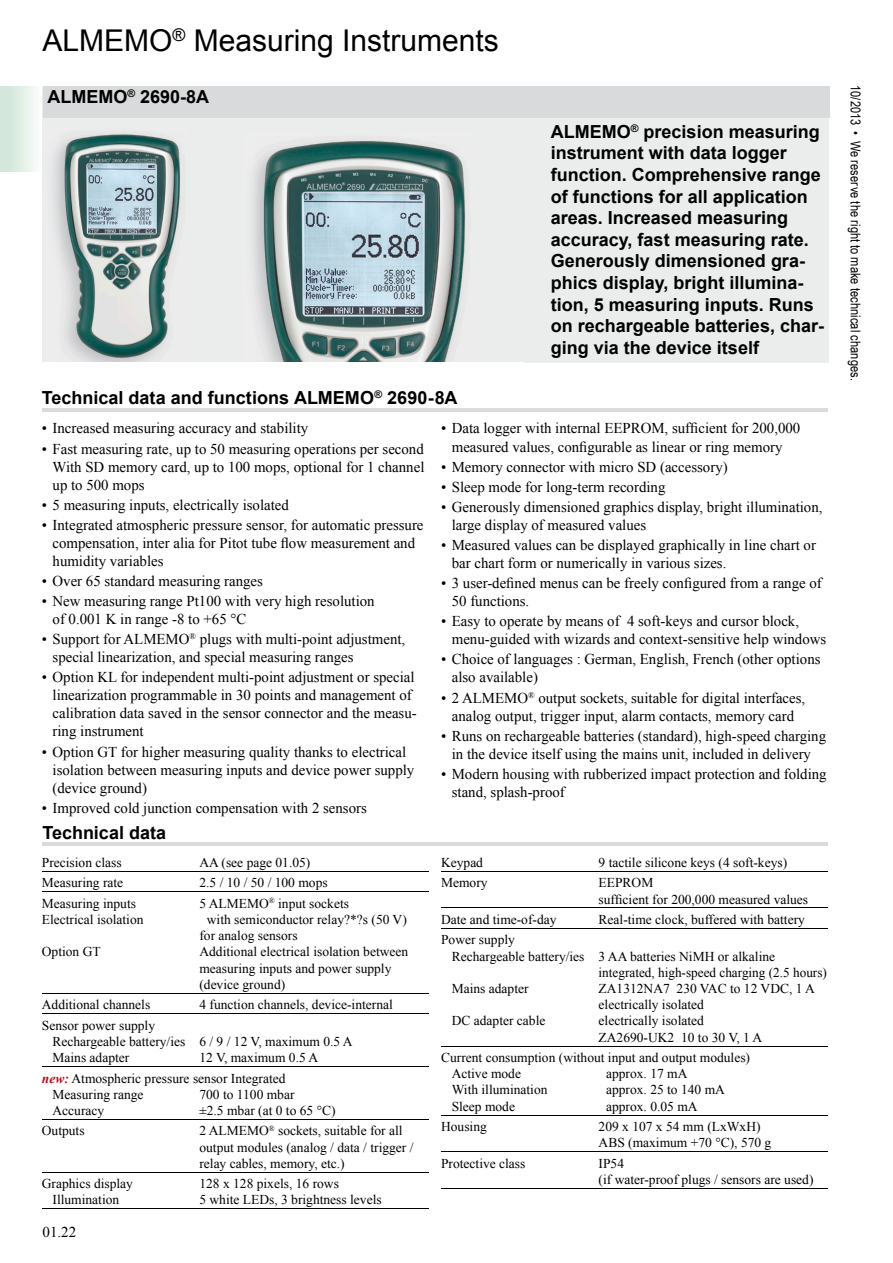
<style>
.page{position:relative;width:893px;height:1263px;background:#fff}
.page>*{position:absolute;margin:0;border:0;box-sizing:border-box;transform-origin:0 0}
.t1{font:30px "Arial";color:#000}
.t2{font:700 18px/21.6px "Arial";color:#000}
.t3{font:15px/18px "Times New Roman";color:#000}
.t4{font:13.5px/16.2px "Times New Roman";color:#000}
.t5{font:13.5px "Arial Narrow";letter-spacing:.005em;color:#000}
.s1{font-weight:700;font-style:italic;color:#bd0e1e}
</style>
<div class="page">
<div style="left:0;top:86px;width:43px;height:85px;background:linear-gradient(to right,#cbe3d5,#fcfdfc)"></div>
<div style="left:42px;top:87px;width:787px;height:276px;background:#ebeded"></div>
<div style="left:43px;top:86px;width:787px;height:32px;background:#d9dadb"></div>
<hr style="left:42px;top:409px;width:785px;height:3px;background:#d9dadb">
<hr style="left:43px;top:843px;width:785px;height:3px;background:#d9dadb">
<img style="left:44px;top:147px;width:143px;height:216px">
<img style="left:60px;top:133px;width:124px;height:227px">
<hr style="left:42px;top:871px;width:386px;height:1px;background:#000">
<hr style="left:42px;top:891px;width:386px;height:1px;background:#000">
<hr style="left:42px;top:993px;width:386px;height:1px;background:#000">
<hr style="left:42px;top:1013px;width:386px;height:1px;background:#000">
<hr style="left:42px;top:1066px;width:386px;height:1px;background:#000">
<hr style="left:42px;top:1119px;width:386px;height:1px;background:#000">
<hr style="left:42px;top:1172px;width:386px;height:1px;background:#000">
<hr style="left:42px;top:1209px;width:386px;height:1px;background:#000">
<hr style="left:441px;top:871px;width:386px;height:1px;background:#000">
<hr style="left:441px;top:908px;width:386px;height:1px;background:#000">
<hr style="left:441px;top:928px;width:386px;height:1px;background:#000">
<hr style="left:441px;top:1046px;width:386px;height:1px;background:#000">
<hr style="left:441px;top:1115px;width:386px;height:1px;background:#000">
<hr style="left:441px;top:1151px;width:386px;height:1px;background:#000">
<hr style="left:441px;top:1188px;width:386px;height:1px;background:#000">
<img style="left:255px;top:140px;width:218px;height:223px">
<h1 class="t1" style="left:43px;top:20px;width:458px">ALMEMO<sup>®</sup> Measuring Instruments</h1>
<p class="t2" style="left:47px;top:87px;width:163px">ALMEMO<sup>®</sup> 2690-8A</p>
<p class="t2" style="left:42px;top:388px;width:417px">Technical data and functions ALMEMO<sup>®</sup> 2690-8A</p>
<p class="t2" style="left:551px;top:121px;width:275px">ALMEMO<sup>®</sup> precision measuring instrument with data logger function. Comprehensive range of functions for all application areas. Increased measuring accuracy, fast measuring rate.<br>Generously dimensioned gra&shy;phics display, bright illumina&shy;tion, 5 measuring inputs. Runs on rechargeable batteries, char&shy;ging via the device itself</p>
<p class="t3" style="left:42px;top:419px;width:268px">• Increased measuring accuracy and stability</p>
<p class="t3" style="left:53px;top:439px;width:373px;text-align:justify;text-indent:-11px">• Fast measuring rate, up to 50 measuring operations per second With SD memory card, up to 100 mops, optional for 1 channel up to 500 mops</p>
<p class="t3" style="left:42px;top:495px;width:248px">• 5 measuring inputs, electrically isolated</p>
<p class="t3" style="left:53px;top:516px;width:372px;text-indent:-11px">• Integrated atmospheric pressure sensor, for automatic pressure compensation, inter alia for Pitot tube flow measurement and humidity variables</p>
<p class="t3" style="left:42px;top:572px;width:222px">• Over 65 standard measuring ranges</p>
<p class="t3" style="left:53px;top:592px;width:324px;text-indent:-11px">• New measuring range Pt100 with very high resolution of 0.001 K in range -8 to +65 °C</p>
<p class="t3" style="left:53px;top:630px;width:354px;text-indent:-11px">• Support for ALMEMO<sup>®</sup> plugs with multi-point adjustment, special linearization, and special measuring ranges</p>
<p class="t3" style="left:53px;top:668px;width:366px;text-indent:-11px">• Option KL for independent multi-point adjustment or special linearization programmable in 30 points and management of calibration data saved in the sensor connector and the measu&shy;ring instrument</p>
<p class="t3" style="left:53px;top:742px;width:363px;text-indent:-11px">• Option GT for higher measuring quality thanks to electrical isolation between measuring inputs and device power supply (device ground)</p>
<p class="t3" style="left:42px;top:798px;width:326px">• Improved cold junction compensation with 2 sensors</p>
<p class="t2" style="left:43px;top:822px;width:125px">Technical data</p>
<p class="t4" style="left:42px;top:854px;width:81px">Precision class</p>
<p class="t4" style="left:199px;top:854px;width:112px">AA (see page 01.05)</p>
<p class="t4" style="left:42px;top:874px;width:83px">Measuring rate</p>
<p class="t4" style="left:199px;top:874px;width:130px">2.5 / 10 / 50 / 100 mops</p>
<p class="t4" style="left:42px;top:895px;width:96px">Measuring inputs</p>
<p class="t4" style="left:199px;top:895px;width:151px">5 ALMEMO<sup>®</sup> input sockets</p>
<p class="t4" style="left:42px;top:911px;width:103px">Electrical isolation</p>
<p class="t4" style="left:199px;top:911px;width:209px;text-indent:7px">with semiconductor relay?*?s (50 V) for analog sensors</p>
<p class="t4" style="left:42px;top:943px;width:60px">Option GT</p>
<p class="t4" style="left:199px;top:943px;width:210px">Additional electrical isolation between measuring inputs and power supply (device ground)</p>
<p class="t4" style="left:42px;top:996px;width:110px">Additional channels</p>
<p class="t4" style="left:199px;top:996px;width:195px">4 function channels, device-internal</p>
<p class="t4" style="left:53px;top:1017px;width:302px;text-indent:-11px">Sensor power supply<br>Rechargeable battery/ies 6 / 9 / 12 V, maximum 0.5 A<br>Mains adapter</p>
<p class="t4" style="left:42px;top:1047px;width:278px;line-height:20.4px;text-indent:157px">12 V, maximum 0.5 A <span class="s1">new:</span> Atmospheric pressure sensor Integrated</p>
<p class="t4" style="left:53px;top:1086px;width:93px">Measuring range</p>
<p class="t4" style="left:199px;top:1086px;width:97px">700 to 1100 mbar</p>
<p class="t4" style="left:53px;top:1102px;width:53px">Accuracy</p>
<p class="t4" style="left:199px;top:1102px;width:138px">±2.5 mbar (at 0 to 65 °C)</p>
<p class="t4" style="left:42px;top:1122px;width:44px">Outputs</p>
<p class="t4" style="left:199px;top:1122px;width:216px">2 ALMEMO<sup>®</sup> sockets, suitable for all output modules (analog / data / trigger / relay cables, memory, etc.)</p>
<p class="t4" style="left:42px;top:1175px;width:93px">Graphics display</p>
<p class="t4" style="left:199px;top:1175px;width:141px">128 x 128 pixels, 16 rows</p>
<p class="t4" style="left:53px;top:1191px;width:68px">Illumination</p>
<p class="t4" style="left:199px;top:1191px;width:184px">5 white LEDs, 3 brightness levels</p>
<p class="t3" style="left:43px;top:1223px;width:35px">01.22</p>
<p class="t3" style="left:441px;top:419px;width:361px;text-align:center">• Data logger with internal EEPROM, sufficient for 200,000 measured values, configurable as linear or ring memory</p>
<p class="t3" style="left:441px;top:457px;width:288px">• Memory connector with micro SD (accessory)</p>
<p class="t3" style="left:441px;top:477px;width:226px">• Sleep mode for long-term recording</p>
<p class="t3" style="left:452px;top:498px;width:372px;text-indent:-11px">• Generously dimensioned graphics display, bright illumination, large display of measured values</p>
<p class="t3" style="left:452px;top:536px;width:366px;text-indent:-11px">• Measured values can be displayed graphically in line chart or bar chart form or numerically in various sizes.</p>
<p class="t3" style="left:452px;top:574px;width:372px;text-indent:-11px">• 3 user-defined menus can be freely configured from a range of<br>50 functions.</p>
<p class="t3" style="left:452px;top:612px;width:376px;text-indent:-11px">• Easy to operate by means of 4 soft-keys and cursor block, menu-guided with wizards and context-sensitive help windows</p>
<p class="t3" style="left:452px;top:650px;width:370px;text-indent:-11px">• Choice of languages : German, English, French (other options also available)</p>
<p class="t3" style="left:441px;top:688px;width:366px;text-align:center">• 2 ALMEMO<sup>®</sup> output sockets, suitable for digital interfaces, analog output, trigger input, alarm contacts, memory card</p>
<p class="t3" style="left:441px;top:726px;width:386px;text-align:center">• Runs on rechargeable batteries (standard), high-speed charging in the device itself using the mains unit, included in delivery</p>
<p class="t3" style="left:452px;top:764px;width:376px;text-indent:-11px">• Modern housing with rubberized impact protection and folding stand, splash-proof</p>
<p class="t4" style="left:441px;top:854px;width:43px">Keypad</p>
<p class="t4" style="left:599px;top:854px;width:190px">9 tactile silicone keys (4 soft-keys)</p>
<p class="t4" style="left:441px;top:874px;width:48px">Memory</p>
<p class="t4" style="left:599px;top:874px;width:211px">EEPROM<br>sufficient for 200,000 measured values</p>
<p class="t4" style="left:441px;top:911px;width:117px">Date and time-of-day</p>
<p class="t4" style="left:599px;top:911px;width:208px">Real-time clock, buffered with battery</p>
<p class="t4" style="left:441px;top:931px;width:75px">Power supply</p>
<p class="t4" style="left:452px;top:948px;width:325px">Rechargeable battery/ies 3 AA batteries NiMH or alkaline</p>
<p class="t4" style="left:599px;top:964px;width:230px">integrated, high-speed charging (2.5 hours)</p>
<p class="t4" style="left:452px;top:980px;width:78px">Mains adapter</p>
<p class="t4" style="left:599px;top:980px;width:218px">ZA1312NA7 230 VAC to 12 VDC, 1 A electrically isolated</p>
<p class="t4" style="left:452px;top:1012px;width:95px">DC adapter cable</p>
<p class="t4" style="left:599px;top:1012px;width:165px">electrically isolated<br>ZA2690-UK2 10 to 30 V, 1 A</p>
<p class="t4" style="left:452px;top:1049px;width:300px;text-indent:-11px">Current consumption (without input and output modules)<br>Active mode</p>
<p class="t4" style="left:606px;top:1065px;width:83px">approx. 17 mA</p>
<p class="t4" style="left:452px;top:1082px;width:97px">With illumination</p>
<p class="t4" style="left:606px;top:1082px;width:120px">approx. 25 to 140 mA</p>
<p class="t4" style="left:452px;top:1098px;width:65px">Sleep mode</p>
<p class="t4" style="left:606px;top:1098px;width:93px">approx. 0.05 mA</p>
<p class="t4" style="left:441px;top:1118px;width:47px">Housing</p>
<p class="t4" style="left:599px;top:1118px;width:174px">209 x 107 x 54 mm (LxWxH)<br>ABS (maximum +70 °C), 570 g</p>
<p class="t4" style="left:441px;top:1155px;width:86px">Protective class</p>
<p class="t4" style="left:599px;top:1155px;width:216px">IP54<br>(if water-proof plugs / sensors are used)</p>
<p class="t5" style="left:863px;top:85px;width:297px;rotate:90deg">10/2013 • We reserve the right to make technical changes.</p>
</div>
